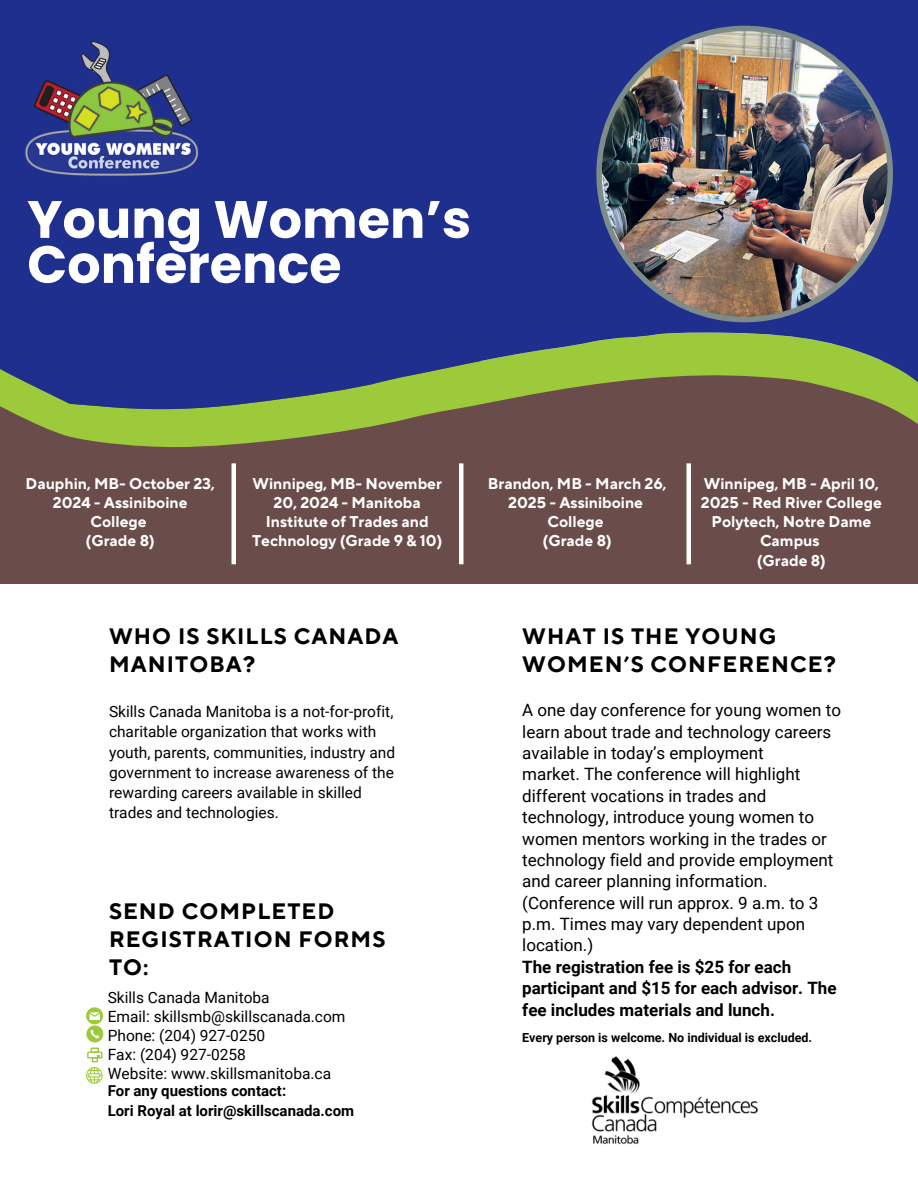
<style>
.page{position:relative;width:918px;height:1188px;background:#fff}
.page>*{position:absolute;margin:0;border:0;box-sizing:border-box;transform-origin:0 0}
.t1{font:700 52.5px/45px "Poppins";color:#fff}
.t2{font:700 22.2px/28.2px "TT Norms Pro";letter-spacing:.05em;color:#000}
.t3{font:16.95px/21.3px "Roboto";color:#000}
.t4{font:15.45px/20.1px "Roboto";color:#000}
.t5{font:700 15.45px/19.2px "TT Norms Pro";color:#fff;text-align:center}
.t6{font:700 15px/20.2px "Roboto";color:#000}
.t7{font:700 12.45px "Roboto";color:#000}
.s1{font-weight:700}
</style>
<div class="page">
<div style="left:0;top:361px;width:918px;height:223px;background:#6a4c4a"></div>
<svg style="left:48px;top:429px;width:416px;height:43px"></svg>
<svg style="left:0;top:0;width:918px;height:429px;background:#34447d"></svg>
<img style="left:596px;top:26px;width:297px;height:296px">
<img style="left:591px;top:1056px;width:168px;height:89px">
<img style="left:9px;top:38px;width:209px;height:152px">
<svg style="left:86px;top:1007px;width:17px;height:35px"></svg>
<svg style="left:86px;top:1048px;width:17px;height:36px"></svg>
<hr style="left:232px;top:463px;width:4px;height:101px;background:#fff">
<hr style="left:459px;top:463px;width:4px;height:101px;background:#fff">
<div style="left:686px;top:463px;width:5px;height:101px;background:#fff"></div>
<h4 class="t1" style="left:27px;top:197px;width:445px">Young Women’s<br>Conference</h4>
<p class="t5" style="left:26px;top:475px;width:191px">Dauphin, MB- October 23,<br>2024 - Assiniboine<br>College<br>(Grade 8)</p>
<p class="t5" style="left:252px;top:475px;width:192px">Winnipeg, MB- November<br>20, 2024 - Manitoba<br>Institute of Trades and<br>Technology (Grade 9 &amp; 10)</p>
<p class="t5" style="left:488px;top:475px;width:180px">Brandon, MB - March 26,<br>2025 - Assiniboine<br>College<br>(Grade 8)</p>
<p class="t5" style="left:701px;top:475px;width:183px">Winnipeg, MB - April 10,<br>2025 - Red River College<br>Polytech, Notre Dame<br>Campus<br>(Grade 8)</p>
<h3 class="t2" style="left:109px;top:623px;width:291px">WHO IS SKILLS CANADA<br>MANITOBA?</h3>
<h3 class="t2" style="left:522px;top:623px;width:315px">WHAT IS THE YOUNG<br>WOMEN’S CONFERENCE?</h3>
<h3 class="t4" style="left:109px;top:702px;width:288px">Skills Canada Manitoba is a not-for-profit, charitable organization that works with youth, parents, communities, industry and government to increase awareness of the rewarding careers available in skilled trades and technologies.</h3>
<h2 class="t3" style="left:522px;top:700px;width:320px">A one day conference for young women to learn about trade and technology careers available in today’s employment<br>market. The conference will highlight different vocations in trades and technology, introduce young women to women mentors working in the trades or technology field and provide employment and career planning information. (Conference will run approx. 9 a.m. to 3 p.m. Times may vary dependent upon location.)<br><span class="s1">The registration fee is $25 for each participant and $15 for each advisor. The fee includes materials and lunch.</span></h2>
<h2 class="t2" style="left:109px;top:898px;width:278px">SEND COMPLETED<br>REGISTRATION FORMS<br>TO:</h2>
<h3 class="t4" style="left:108px;top:988px;width:239px;line-height:19.2px">Skills Canada Manitoba<br>Email: skillsmb@skillscanada.com<br>Phone: (204) 927-0250<br>Fax: (204) 927-0258<br>Website: www.skillsmanitoba.ca</h3>
<h4 class="t7" style="left:522px;top:1031px;width:291px">Every person is welcome. No individual is excluded.</h4>
<h1 class="t6" style="left:108px;top:1081px;width:248px">For any questions contact:<br>Lori Royal at lorir@skillscanada.com</h1>
</div>
